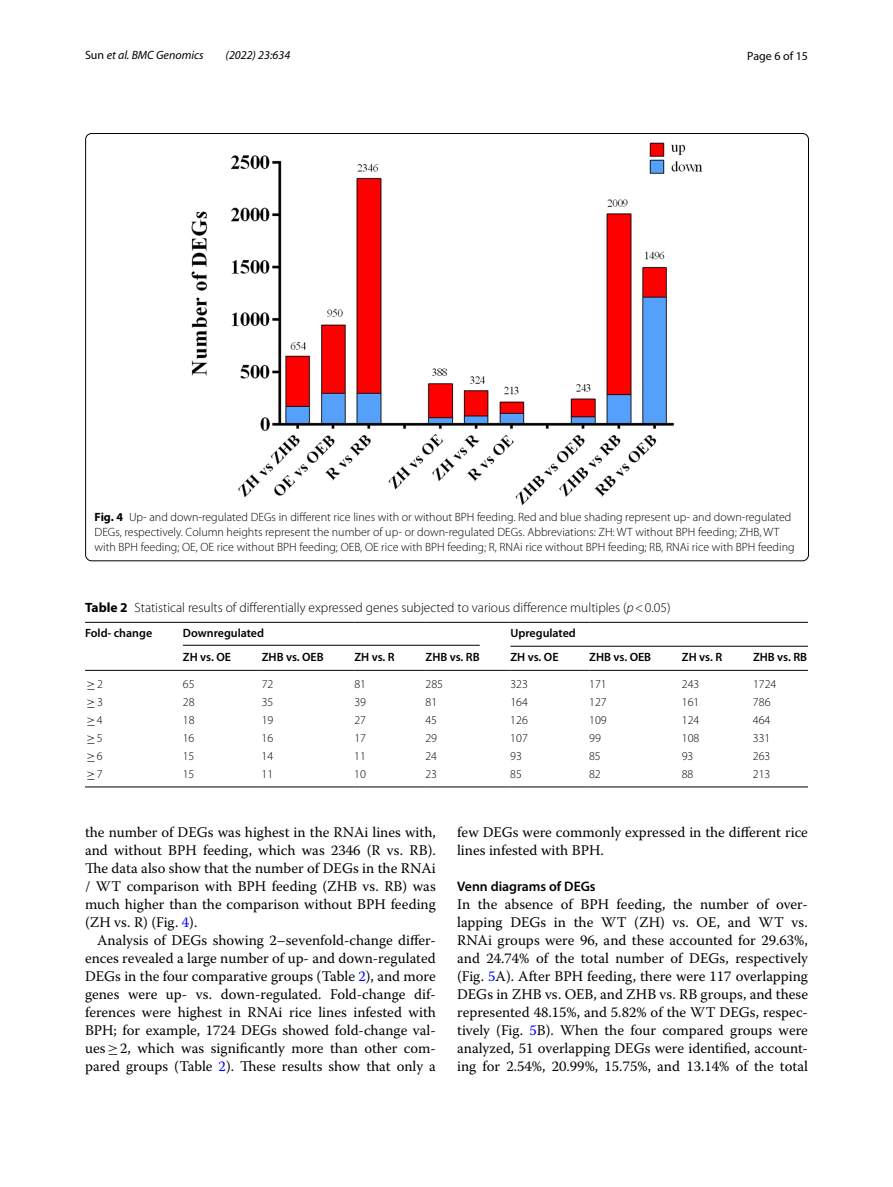
<style>
.page{position:relative;width:893px;height:1187px;background:#fff}
.page>*{position:absolute;margin:0;border:0;box-sizing:border-box;transform-origin:0 0}
.t1{font:14.7px/18px "Warnock Pro";color:#000;text-align:justify}
.t2{font:600 13.8px "Myriad Pro";color:#000}
.t3{font:300 13.5px "Myriad Pro";color:#000}
.t4{font:300 12px/15px "Myriad Pro";color:#000}
.t5{font:600 12px "Myriad Pro";color:#000}
.t6{font:italic 12px "Myriad Pro";color:#000}
.t7{font:12px "MTSY";color:#000}
.t8{font:12px "Myriad Pro";color:#000}
.s1{font-style:normal}
.s2{font-weight:700}
.s3{font-style:italic}
.s4{font-family:"Myriad Pro";font-weight:300}
.s5{color:#00f}
.s6{font-family:"MTSY"}
</style>
<div class="page">
<img style="left:192px;top:142px;width:510px;height:363px">
<hr style="left:85px;top:622px;width:98px;height:1px;background:#000">
<hr style="left:85px;top:670px;width:98px;height:1px;background:#000">
<hr style="left:183px;top:622px;width:79px;height:1px;background:#000">
<hr style="left:262px;top:622px;width:92px;height:1px;background:#000">
<hr style="left:354px;top:622px;width:72px;height:1px;background:#000">
<hr style="left:426px;top:622px;width:84px;height:1px;background:#000">
<hr style="left:510px;top:622px;width:79px;height:1px;background:#000">
<hr style="left:589px;top:622px;width:93px;height:1px;background:#000">
<hr style="left:682px;top:622px;width:71px;height:1px;background:#000">
<hr style="left:753px;top:622px;width:55px;height:1px;background:#000">
<hr style="left:183px;top:670px;width:79px;height:1px;background:#000">
<hr style="left:262px;top:670px;width:92px;height:1px;background:#000">
<hr style="left:354px;top:670px;width:72px;height:1px;background:#000">
<hr style="left:426px;top:670px;width:84px;height:1px;background:#000">
<hr style="left:510px;top:670px;width:79px;height:1px;background:#000">
<hr style="left:589px;top:670px;width:93px;height:1px;background:#000">
<hr style="left:682px;top:670px;width:71px;height:1px;background:#000">
<hr style="left:753px;top:670px;width:55px;height:1px;background:#000">
<hr style="left:85px;top:786px;width:98px;height:1px;background:#000">
<hr style="left:183px;top:786px;width:79px;height:1px;background:#000">
<hr style="left:262px;top:786px;width:92px;height:1px;background:#000">
<hr style="left:354px;top:786px;width:72px;height:1px;background:#000">
<hr style="left:426px;top:786px;width:84px;height:1px;background:#000">
<hr style="left:510px;top:786px;width:79px;height:1px;background:#000">
<hr style="left:589px;top:786px;width:93px;height:1px;background:#000">
<hr style="left:682px;top:786px;width:71px;height:1px;background:#000">
<hr style="left:753px;top:786px;width:55px;height:1px;background:#000">
<hr style="left:183px;top:645px;width:297px;height:1px;background:#000">
<hr style="left:510px;top:646px;width:298px;height:1px;background:#000">
<p class="t6" style="left:85px;top:48px;width:120px"><span class="s1">Sun</span> et al. BMC Genomics</p>
<p class="t6" style="left:226px;top:48px;width:66px">(2022) 23:634</p>
<p class="t8" style="left:747px;top:48px;width:62px">Page 6 of 15</p>
<p class="t4" style="left:95px;top:509px;width:701px"><span class="s2">Fig. 4</span> Up- and down-regulated DEGs in different rice lines with or without BPH feeding. Red and blue shading represent up- and down-regulated<br>DEGs, respectively. Column heights represent the number of up- or down-regulated DEGs. Abbreviations: ZH: WT without BPH feeding; ZHB, WT with BPH feeding; OE, OE rice without BPH feeding; OEB, OE rice with BPH feeding; R, RNAi rice without BPH feeding; RB, RNAi rice with BPH feeding</p>
<p class="t3" style="left:85px;top:600px;width:587px"><span class="s2">Table 2</span> Statistical results of differentially expressed genes subjected to various difference multiples (<span class="s3">p</span>&lt;0.05)</p>
<p class="t5" style="left:85px;top:625px;width:69px">Fold- change</p>
<p class="t5" style="left:183px;top:625px;width:83px">Downregulated</p>
<p class="t5" style="left:510px;top:625px;width:67px">Upregulated</p>
<p class="t5" style="left:183px;top:649px;width:50px">ZH vs. OE</p>
<p class="t5" style="left:262px;top:649px;width:63px">ZHB vs. OEB</p>
<p class="t5" style="left:354px;top:649px;width:42px">ZH vs. R</p>
<p class="t5" style="left:426px;top:649px;width:56px">ZHB vs. RB</p>
<p class="t5" style="left:510px;top:649px;width:50px">ZH vs. OE</p>
<p class="t5" style="left:589px;top:649px;width:63px">ZHB vs. OEB</p>
<p class="t5" style="left:682px;top:649px;width:42px">ZH vs. R</p>
<p class="t5" style="left:753px;top:649px;width:56px">ZHB vs. RB</p>
<p class="t7" style="left:87px;top:676px;width:18px">≥<span class="s4">2</span></p>
<p class="t4" style="left:183px;top:676px;width:13px">65</p>
<p class="t4" style="left:262px;top:676px;width:13px">72</p>
<p class="t4" style="left:354px;top:676px;width:13px">81</p>
<p class="t4" style="left:425px;top:676px;width:19px">285</p>
<p class="t4" style="left:510px;top:676px;width:19px">323</p>
<p class="t4" style="left:589px;top:676px;width:19px">171</p>
<p class="t4" style="left:682px;top:676px;width:19px">243</p>
<p class="t4" style="left:753px;top:676px;width:25px">1724</p>
<p class="t7" style="left:86px;top:694px;width:18px">≥<span class="s4">3</span></p>
<p class="t4" style="left:183px;top:694px;width:13px">28</p>
<p class="t4" style="left:262px;top:694px;width:13px">35</p>
<p class="t4" style="left:354px;top:694px;width:13px">39</p>
<p class="t4" style="left:425px;top:694px;width:13px">81</p>
<p class="t4" style="left:510px;top:694px;width:19px">164</p>
<p class="t4" style="left:589px;top:694px;width:19px">127</p>
<p class="t4" style="left:682px;top:694px;width:19px">161</p>
<p class="t4" style="left:753px;top:694px;width:19px">786</p>
<p class="t7" style="left:86px;top:712px;width:18px">≥<span class="s4">4</span></p>
<p class="t4" style="left:183px;top:712px;width:13px">18</p>
<p class="t4" style="left:262px;top:712px;width:13px">19</p>
<p class="t4" style="left:354px;top:712px;width:13px">27</p>
<p class="t4" style="left:425px;top:712px;width:13px">45</p>
<p class="t4" style="left:510px;top:712px;width:19px">126</p>
<p class="t4" style="left:589px;top:712px;width:19px">109</p>
<p class="t4" style="left:682px;top:712px;width:19px">124</p>
<p class="t4" style="left:753px;top:712px;width:19px">464</p>
<p class="t7" style="left:86px;top:730px;width:18px">≥<span class="s4">5</span></p>
<p class="t4" style="left:183px;top:730px;width:13px">16</p>
<p class="t4" style="left:262px;top:730px;width:13px">16</p>
<p class="t4" style="left:354px;top:730px;width:13px">17</p>
<p class="t4" style="left:425px;top:730px;width:13px">29</p>
<p class="t4" style="left:510px;top:730px;width:19px">107</p>
<p class="t4" style="left:589px;top:730px;width:13px">99</p>
<p class="t4" style="left:682px;top:730px;width:19px">108</p>
<p class="t4" style="left:753px;top:730px;width:19px">331</p>
<p class="t7" style="left:86px;top:749px;width:18px">≥<span class="s4">6</span></p>
<p class="t4" style="left:183px;top:748px;width:13px">15</p>
<p class="t4" style="left:262px;top:748px;width:13px">14</p>
<p class="t4" style="left:354px;top:748px;width:13px">11</p>
<p class="t4" style="left:425px;top:748px;width:13px">24</p>
<p class="t4" style="left:510px;top:748px;width:13px">93</p>
<p class="t4" style="left:589px;top:748px;width:13px">85</p>
<p class="t4" style="left:682px;top:748px;width:13px">93</p>
<p class="t4" style="left:753px;top:748px;width:19px">263</p>
<p class="t7" style="left:86px;top:767px;width:18px">≥<span class="s4">7</span></p>
<p class="t4" style="left:183px;top:767px;width:13px">15</p>
<p class="t4" style="left:262px;top:767px;width:13px">11</p>
<p class="t4" style="left:354px;top:767px;width:13px">10</p>
<p class="t4" style="left:425px;top:767px;width:13px">23</p>
<p class="t4" style="left:510px;top:767px;width:13px">85</p>
<p class="t4" style="left:589px;top:767px;width:13px">82</p>
<p class="t4" style="left:682px;top:767px;width:13px">88</p>
<p class="t4" style="left:753px;top:767px;width:19px">213</p>
<p class="t1" style="left:85px;top:822px;width:352px">the number of DEGs was highest in the RNAi lines with, and without BPH feeding, which was 2346 (R vs. RB).<br>The data also show that the number of DEGs in the RNAi / WT comparison with BPH feeding (ZHB vs. RB) was much higher than the comparison without BPH feeding (ZH vs. R) (Fig. <span class="s5">4</span>).</p>
<p class="t1" style="left:85px;top:930px;width:352px;text-indent:12px">Analysis of DEGs showing 2–sevenfold-change differ&shy;ences revealed a large number of up- and down-regulated DEGs in the four comparative groups (Table <span class="s5">2</span>), and more genes were up- vs. down-regulated. Fold-change dif&shy;ferences were highest in RNAi rice lines infested with BPH; for example, 1724 DEGs showed fold-change val&shy;ues<span class="s6">≥</span>2, which was significantly more than other com&shy;pared groups (Table <span class="s5">2</span>). These results show that only a</p>
<p class="t1" style="left:457px;top:822px;width:352px">few DEGs were commonly expressed in the different rice lines infested with BPH.</p>
<p class="t2" style="left:457px;top:877px;width:140px">Venn diagrams of DEGs</p>
<p class="t1" style="left:457px;top:894px;width:352px">In the absence of BPH feeding, the number of over&shy;lapping DEGs in the WT (ZH) vs. OE, and WT vs.<br>RNAi groups were 96, and these accounted for 29.63%, and 24.74% of the total number of DEGs, respectively (Fig. <span class="s5">5</span>A). After BPH feeding, there were 117 overlapping DEGs in ZHB vs. OEB, and ZHB vs. RB groups, and these represented 48.15%, and 5.82% of the WT DEGs, respec&shy;tively (Fig. <span class="s5">5</span>B). When the four compared groups were analyzed, 51 overlapping DEGs were identified, account&shy;ing for 2.54%, 20.99%, 15.75%, and 13.14% of the total</p>
</div>
